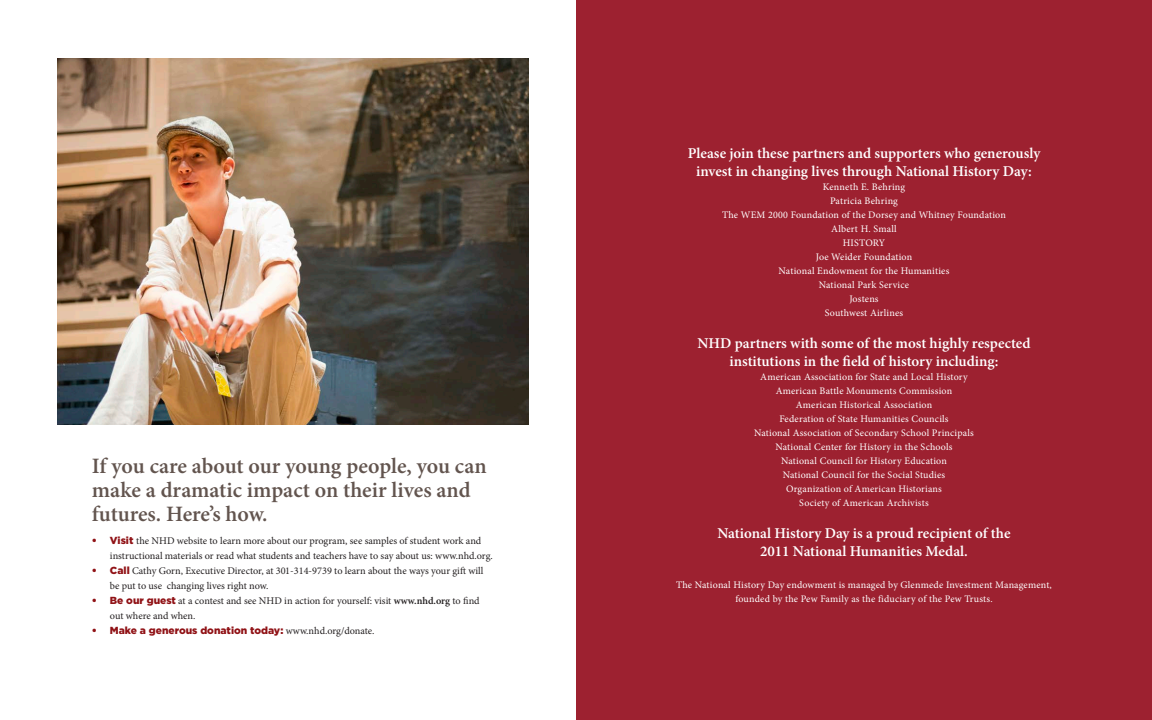
<style>
.page{position:relative;width:1152px;height:720px;background:#fff}
.page>*{position:absolute;margin:0;border:0;box-sizing:border-box;transform-origin:0 0}
.Head_1{font:600 22px/24px "Minion Pro";letter-spacing:-.005em;color:#62544e}
.Head_2{font:600 15px/18px "Minion Pro";color:#fff;text-align:center}
.t1{font:10.2px/15px "Minion Pro";letter-spacing:-.005em;color:#231f20}
.t2{font:900 10.2px "Gotham";color:#901216}
.t3{font:10px/14px "Minion Pro";letter-spacing:.015em;color:#fff;text-align:center}
.s1{font-family:"Gotham";font-weight:900;color:#901216}
.s2{font-weight:600}
.s3{font-family:"Minion Pro";font-weight:400;color:#231f20}
</style>
<div class="page">
<img style="left:58px;top:59px;width:470px;height:366px">
<div style="left:576px;top:0;width:576px;height:720px;background:#9d2130"></div>
<p class="Head_1" style="left:92px;top:454px;width:396px">If you care about our young people, you can make a dramatic impact on their lives and futures. Here’s how.</p>
<p class="t1" style="left:110px;top:534px;width:384px;text-indent:-18px"><span class="s1">• Visit</span> the NHD website to learn more about our program, see samples of student work and instructional materials or read what students and teachers have to say about us: www.nhd.org.</p>
<p class="t1" style="left:110px;top:564px;width:375px;text-indent:-18px"><span class="s1">• Call</span> Cathy Gorn, Executive Director, at 301-314-9739 to learn about the ways your gift will be put to use changing lives right now.</p>
<p class="t1" style="left:110px;top:594px;width:371px;text-indent:-18px"><span class="s1">• Be our guest</span> at a contest and see NHD in action for yourself: visit <span class="s2">www.nhd.org</span> to find out where and when.</p>
<p class="t2" style="left:92px;top:624px;width:284px">• Make a generous donation today: <span class="s3">www.nhd.org/donate.</span></p>
<p class="Head_2" style="left:688px;top:144px;width:354px">Please join these partners and supporters who generously invest in changing lives through National History Day:</p>
<p class="t3" style="left:823px;top:180px;width:84px">Kenneth E. Behring</p>
<p class="t3" style="left:830px;top:194px;width:69px">Patricia Behring</p>
<p class="t3" style="left:722px;top:208px;width:285px">The WEM 2000 Foundation of the Dorsey and Whitney Foundation</p>
<p class="t3" style="left:831px;top:222px;width:67px">Albert H. Small</p>
<p class="t3" style="left:843px;top:236px;width:44px">HISTORY</p>
<p class="t3" style="left:816px;top:250px;width:98px">Joe Weider Foundation</p>
<p class="t3" style="left:779px;top:264px;width:172px">National Endowment for the Humanities</p>
<p class="t3" style="left:819px;top:278px;width:92px">National Park Service</p>
<p class="t3" style="left:849px;top:292px;width:31px">Jostens</p>
<p class="t3" style="left:825px;top:306px;width:80px">Southwest Airlines</p>
<p class="Head_2" style="left:697px;top:334px;width:335px">NHD partners with some of the most highly respected institutions in the field of history including:</p>
<p class="t3" style="left:760px;top:370px;width:209px">American Association for State and Local History</p>
<p class="t3" style="left:776px;top:384px;width:178px">American Battle Monuments Commission</p>
<p class="t3" style="left:796px;top:398px;width:138px">American Historical Association</p>
<p class="t3" style="left:779px;top:412px;width:171px">Federation of State Humanities Councils</p>
<p class="t3" style="left:754px;top:426px;width:221px">National Association of Secondary School Principals</p>
<p class="t3" style="left:775px;top:440px;width:179px">National Center for History in the Schools</p>
<p class="t3" style="left:781px;top:454px;width:167px">National Council for History Education</p>
<p class="t3" style="left:783px;top:468px;width:164px">National Council for the Social Studies</p>
<p class="t3" style="left:786px;top:482px;width:157px">Organization of American Historians</p>
<p class="t3" style="left:799px;top:496px;width:131px">Society of American Archivists</p>
<p class="Head_2" style="left:718px;top:524px;width:294px">National History Day is a proud recipient of the<br>2011 National Humanities Medal.</p>
<p class="t3" style="left:676px;top:578px;width:377px">The National History Day endowment is managed by Glenmede Investment Management, founded by the Pew Family as the fiduciary of the Pew Trusts.</p>
</div>
